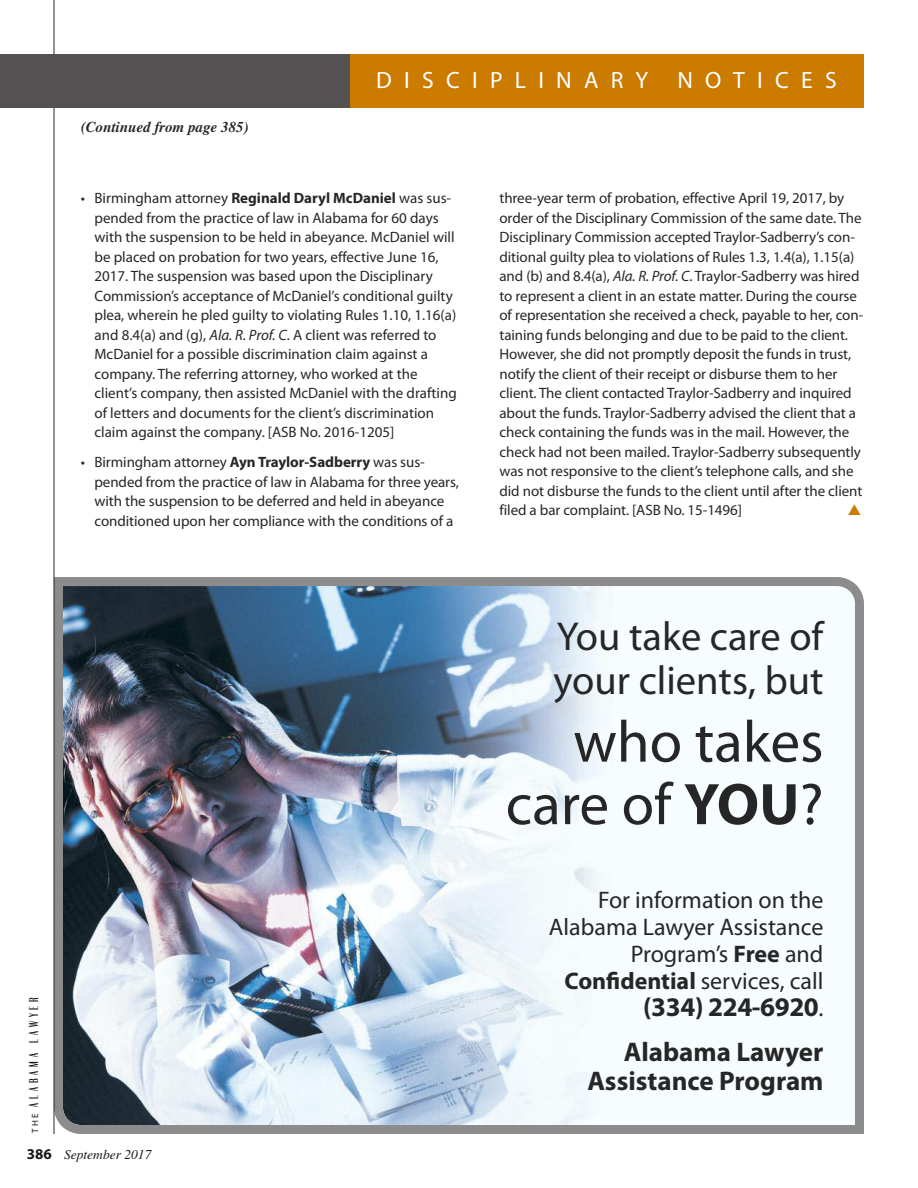
<style>
.page{position:relative;width:918px;height:1188px;background:#fff}
.page>*{position:absolute;margin:0;border:0;box-sizing:border-box;transform-origin:0 0}
.t1{font:59.1px/62.6px "Myriad Pro";color:#272627;text-align:right}
.t2{font:40.5px/44px "Myriad Pro";color:#272627}
.t3{font:700 27px/28.5px "Myriad Pro";letter-spacing:-.01em;color:#272627;text-align:right}
.t4{font:24px/27px "Myriad Pro";color:#272627;text-align:right}
.t5{font:23.55px "Myriad Pro";letter-spacing:.52em;color:#fff}
.t6{font:15px/19.5px "Myriad Pro";letter-spacing:-.005em;color:#272627}
.t7{font:italic 700 15px "Times";color:#272627}
.t8{font:500 13.5px "Britannic Com D";letter-spacing:.29em;color:#1b1819}
.t9{font:italic 13.5px "Times";color:#1b1819}
.s1{font-weight:700}
.s2{font-style:italic}
.s3{font-family:"Myriad Pro";font-weight:400;font-size:9px}
.s4{font-family:"Myriad Pro";font-weight:700;font-style:normal;font-size:15px}
.s5{font-weight:400;font-size:24px}
</style>
<div class="page">
<img style="left:55px;top:577px;width:809px;height:557px">
<hr style="left:54px;top:0;width:1px;height:1134px;background:#272627">
<div style="left:0;top:54px;width:864px;height:54px;background:#ca7b00"></div>
<div style="left:0;top:54px;width:350px;height:54px;background:#545253"></div>
<p class="t7" style="left:81px;top:121px;width:169px">(Continued from page 385)</p>
<h3 class="t5" style="left:376px;top:71px;width:462px">DISCIPLINARY NOTICES</h3>
<p class="t6" style="left:94px;top:190px;width:364px;text-indent:-13px">• Birmingham attorney <span class="s1">reginald daryl mcdaniel</span> was sus&shy;pended from the practice of law in Alabama for 60 days with the suspension to be held in abeyance. McDaniel will be placed on probation for two years, effective June 16, 2017. The suspension was based upon the Disciplinary Commission’s acceptance of McDaniel’s conditional guilty plea, wherein he pled guilty to violating Rules 1.10, 1.16(a) and 8.4(a) and (g), <span class="s2">Ala. R. Prof. C</span>. A client was referred to McDaniel for a possible discrimination claim against a company. The referring attorney, who worked at the client’s company, then assisted McDaniel with the drafting of letters and documents for the client’s discrimination claim against the company. [ASB No. 2016-1205]</p>
<p class="t6" style="left:94px;top:454px;width:366px;text-indent:-14px">• Birmingham attorney <span class="s1">ayn Traylor-sadberry</span> was sus&shy;pended from the practice of law in Alabama for three years, with the suspension to be deferred and held in abeyance conditioned upon her compliance with the conditions of a</p>
<p class="t8" style="left:26px;top:1133px;width:137px;rotate:-90deg"><span class="s3">THE</span> Alabama Lawyer</p>
<p class="t9" style="left:27px;top:1150px;width:126px"><span class="s4">386</span> September 2017</p>
<p class="t6" style="left:499px;top:190px;width:365px">three-year term of probation, effective April 19, 2017, by order of the Disciplinary Commission of the same date. The Disciplinary Commission accepted Traylor-Sadberry’s con&shy;ditional guilty plea to violations of Rules 1.3, 1.4(a), 1.15(a) and (b) and 8.4(a), <span class="s2">Ala. R. Prof. C</span>. Traylor-Sadberry was hired to represent a client in an estate matter. During the course of representation she received a check, payable to her, con&shy;taining funds belonging and due to be paid to the client.<br>However, she did not promptly deposit the funds in trust, notify the client of their receipt or disburse them to her client. The client contacted Traylor-Sadberry and inquired about the funds. Traylor-Sadberry advised the client that a check containing the funds was in the mail. However, the check had not been mailed. Traylor-Sadberry subsequently was not responsive to the client’s telephone calls, and she did not disburse the funds to the client until after the client filed a bar complaint. [ASB No. 15-1496]</p>
<h2 class="t2" style="left:554px;top:618px;width:271px">You take care of your clients, but</h2>
<h1 class="t1" style="left:506px;top:715px;width:319px">who takes care of <span class="s1">YOu</span>?</h1>
<h3 class="t4" style="left:549px;top:888px;width:276px">For information on the<br>Alabama Lawyer Assistance<br>Program’s <span class="s1">free</span> and<br><span class="s1">Confidential</span> services, call</h3>
<h3 class="t3" style="left:643px;top:994px;width:182px">(334) 224-6920<span class="s5">.</span></h3>
<h3 class="t3" style="left:587px;top:1040px;width:238px">alabama lawyer assistance Program</h3>
</div>
